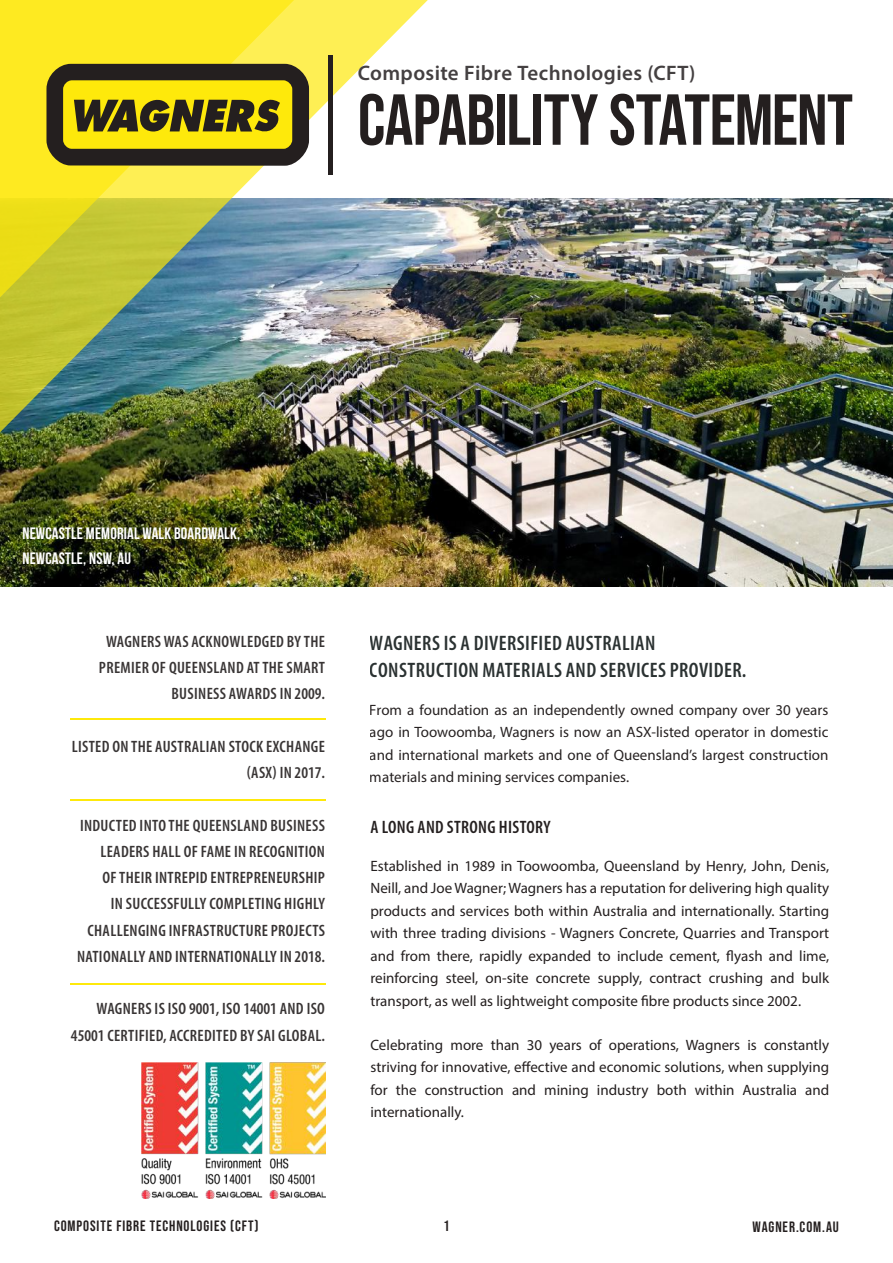
<style>
.page{position:relative;width:893px;height:1263px;background:#fff}
.page>*{position:absolute;margin:0;border:0;box-sizing:border-box;transform-origin:0 0}
.t1{font:72px "Bebas Neue";letter-spacing:-.01em;color:#241f1f}
.t2{font:600 condensed 21px/27px "Myriad Pro";letter-spacing:.02em;color:#282f2f}
.t3{font:600 21px "Myriad Pro";letter-spacing:.015em;color:#444041}
.t4{font:600 condensed 18px "Myriad Pro";letter-spacing:.02em;color:#241f1f}
.t5{font:600 condensed 16.5px/26.2px "Myriad Pro";letter-spacing:.02em;color:#393535;text-align:right}
.t6{font:700 16.5px/25.2px "Bebas Neue";letter-spacing:.01em;color:#fff}
.t7{font:15px/22.5px "Myriad Pro";color:#241f1f;text-align:justify}
.t8{font:15px "Bebas Neue";letter-spacing:.06em;color:#241f1f}
</style>
<div class="page">
<img style="left:538px;top:198px;width:355px;height:388px">
<hr style="left:70px;top:718px;width:255px;height:1px;background:#fee90b">
<img style="left:0;top:0;width:538px;height:587px">
<svg style="left:46px;top:64px;width:263px;height:102px;background:#837718"></svg>
<hr style="left:328px;top:55px;width:4px;height:119px;background:#241f1f">
<hr style="left:70px;top:799px;width:255px;height:1px;background:#fee90b">
<hr style="left:70px;top:983px;width:255px;height:2px;background:#fee90b">
<img style="left:142px;top:1063px;width:183px;height:135px">
<h2 class="t3" style="left:358px;top:60px;width:339px">Composite Fibre Technologies (CFT)</h2>
<h1 class="t1" style="left:358px;top:79px;width:497px">CAPABILITY STATEMENT</h1>
<p class="t6" style="left:23px;top:520px;width:219px">NEWCASTLE MEMORIAL WALK BOARDWALK,<br>NEWCASTLE, NSW, AU</p>
<p class="t5" style="left:99px;top:628px;width:228px">WAGNERS WAS ACKNOWLEDGED BY THE<br>PREMIER OF QUEENSLAND AT THE SMART<br>BUSINESS AWARDS IN 2009.</p>
<p class="t5" style="left:72px;top:733px;width:255px">LISTED ON THE AUSTRALIAN STOCK EXCHANGE (ASX) IN 2017.</p>
<p class="t5" style="left:77px;top:812px;width:249px">INDUCTED INTO THE QUEENSLAND BUSINESS LEADERS HALL OF FAME IN RECOGNITION<br>OF THEIR INTREPID ENTREPRENEURSHIP<br>IN SUCCESSFULLY COMPLETING HIGHLY CHALLENGING INFRASTRUCTURE PROJECTS NATIONALLY AND INTERNATIONALLY IN 2018.</p>
<p class="t5" style="left:71px;top:996px;width:256px">WAGNERS IS ISO 9001, ISO 14001 AND ISO<br>45001 CERTIFIED, ACCREDITED BY SAI GLOBAL.</p>
<h2 class="t2" style="left:370px;top:630px;width:378px">WAGNERS IS A DIVERSIFIED AUSTRALIAN<br>CONSTRUCTION MATERIALS AND SERVICES PROVIDER.</h2>
<p class="t7" style="left:370px;top:698px;width:460px">From a foundation as an independently owned company over 30 years ago in Toowoomba, Wagners is now an ASX-listed operator in domestic and international markets and one of Queensland’s largest construction materials and mining services companies.</p>
<p class="t4" style="left:371px;top:817px;width:181px">A LONG AND STRONG HISTORY</p>
<p class="t7" style="left:370px;top:854px;width:460px">Established in 1989 in Toowoomba, Queensland by Henry, John, Denis, Neill, and Joe Wagner; Wagners has a reputation for delivering high quality products and services both within Australia and internationally. Starting with three trading divisions - Wagners Concrete, Quarries and Transport and from there, rapidly expanded to include cement, flyash and lime, reinforcing steel, on-site concrete supply, contract crushing and bulk transport, as well as lightweight composite fibre products since 2002.</p>
<p class="t7" style="left:370px;top:1033px;width:460px">Celebrating more than 30 years of operations, Wagners is constantly striving for innovative, effective and economic solutions, when supplying for the construction and mining industry both within Australia and internationally.</p>
<p class="t8" style="left:54px;top:1218px;width:206px">COMPOSITE FIBRE TECHNOLOGIES (CFT)</p>
<p class="t8" style="left:443px;top:1218px;width:7px">1</p>
<p class="t8" style="left:753px;top:1218px;width:88px">WAGNER.COM.AU</p>
</div>
